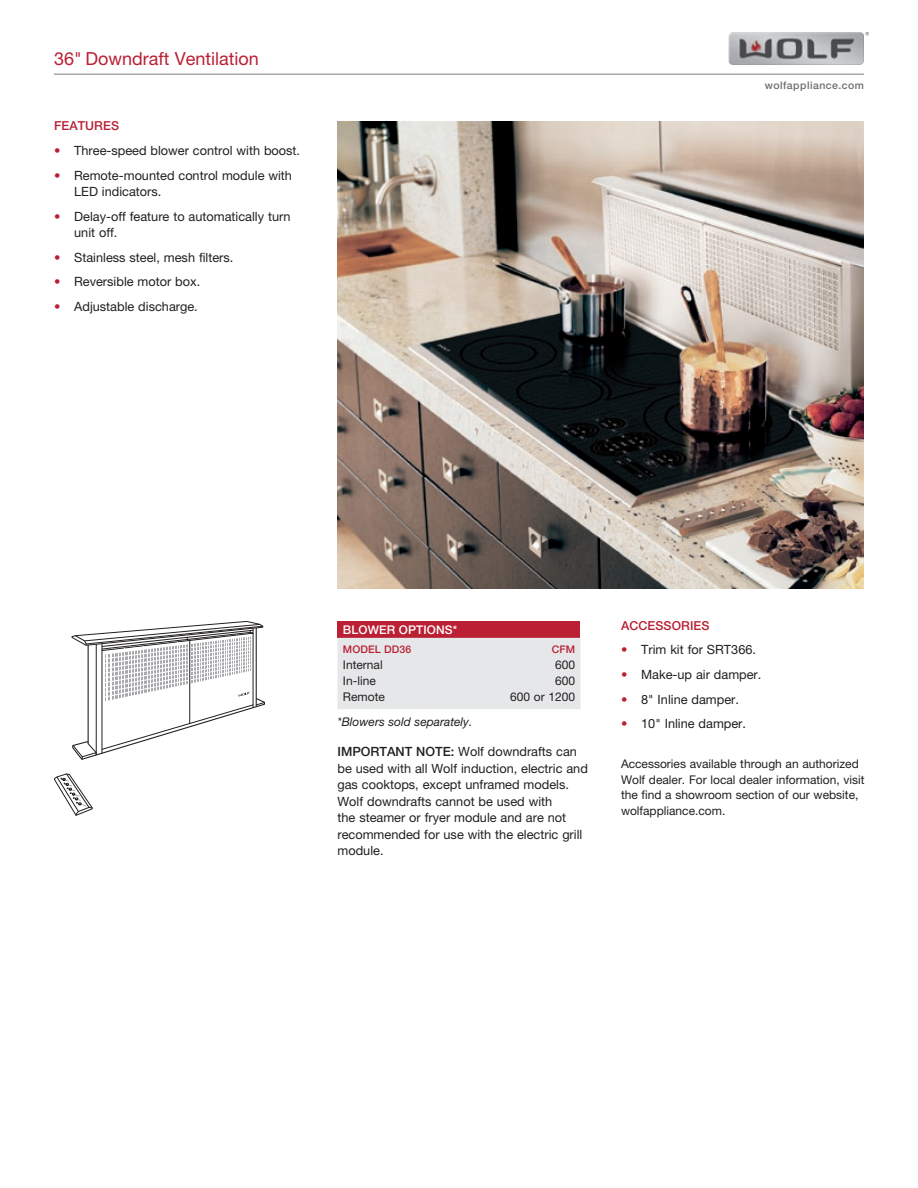
<style>
.page{position:relative;width:918px;height:1188px;background:#fff}
.page>*{position:absolute;margin:0;border:0;box-sizing:border-box;transform-origin:0 0}
.t1{font:18px "Helvetica Neue LT Std";color:#ba1f33}
.t2{font:12.75px/16.5px "Helvetica Neue LT Std";color:#231f20}
.t3{font:500 12.3px "Helvetica Neue LT Std";letter-spacing:.01em;color:#ba1f33}
.t4{font:12px/15.8px "Helvetica Neue LT Std";color:#231f20}
.t5{font:italic 12px "Helvetica Neue LT Std";color:#231f20}
.t6{font:500 12px "Helvetica Neue LT Std";letter-spacing:.01em;color:#fff}
.t7{font:500 10.5px "Helvetica Neue LT Std";letter-spacing:.045em;color:#6c6d70}
.t8{font:500 10.5px "Helvetica Neue LT Std";letter-spacing:.01em;color:#ba1f33}
.s1{color:#ba1f33}
.s2{font-weight:500}
</style>
<div class="page">
<hr style="left:54px;top:74px;width:810px;height:1px;background:#a8a9ad">
<svg style="left:865px;top:32px;width:4px;height:3px"></svg>
<img style="left:729px;top:32px;width:135px;height:33px">
<svg style="left:71px;top:621px;width:194px;height:139px"></svg>
<svg style="left:54px;top:773px;width:39px;height:43px"></svg>
<img style="left:338px;top:122px;width:526px;height:467px">
<div style="left:338px;top:621px;width:242px;height:17px;background:#ba1f33"></div>
<div style="left:338px;top:638px;width:242px;height:71px;background:#e6e7e9"></div>
<h1 class="t1" style="left:54px;top:48px;width:206px">36" Downdraft Ventilation</h1>
<p class="t3" style="left:54px;top:119px;width:67px">FEATURES</p>
<p class="t2" style="left:54px;top:142px;width:248px"><span class="s1">•</span> Three-speed blower control with boost.</p>
<p class="t2" style="left:74px;top:167px;width:219px;text-indent:-20px"><span class="s1">•</span> Remote-mounted control module with<br>LED indicators.</p>
<p class="t2" style="left:74px;top:208px;width:218px;text-indent:-20px"><span class="s1">•</span> Delay-off feature to automatically turn unit off.</p>
<p class="t2" style="left:54px;top:249px;width:181px"><span class="s1">•</span> Stainless steel, mesh filters.</p>
<p class="t2" style="left:54px;top:273px;width:148px"><span class="s1">•</span> Reversible motor box.</p>
<p class="t2" style="left:54px;top:298px;width:145px"><span class="s1">•</span> Adjustable discharge.</p>
<p class="t7" style="left:765px;top:79px;width:101px">wolfappliance.com</p>
<p class="t6" style="left:343px;top:622px;width:116px">BLOWER OPTIONS*</p>
<p class="t8" style="left:343px;top:643px;width:70px">MODEL DD36</p>
<p class="t8" style="left:552px;top:643px;width:25px">CFM</p>
<p class="t4" style="left:343px;top:657px;width:41px">Internal</p>
<p class="t4" style="left:555px;top:657px;width:22px">600</p>
<p class="t4" style="left:343px;top:673px;width:34px">In-line</p>
<p class="t4" style="left:555px;top:673px;width:22px">600</p>
<p class="t4" style="left:343px;top:689px;width:44px">Remote</p>
<p class="t4" style="left:510px;top:689px;width:66px">600 or 1200</p>
<p class="t5" style="left:338px;top:715px;width:136px">*Blowers sold separately.</p>
<p class="t2" style="left:338px;top:743px;width:252px"><span class="s2">IMPORTANT NOTE:</span> Wolf downdrafts can be used with all Wolf induction, electric and gas cooktops, except unframed models.<br>Wolf downdrafts cannot be used with<br>the steamer or fryer module and are not recommended for use with the electric grill module.</p>
<p class="t3" style="left:621px;top:618px;width:90px">ACCESSORIES</p>
<p class="t2" style="left:621px;top:641px;width:137px"><span class="s1">•</span> Trim kit for SRT366.</p>
<p class="t2" style="left:621px;top:666px;width:142px"><span class="s1">•</span> Make-up air damper.</p>
<p class="t2" style="left:621px;top:691px;width:119px"><span class="s1">•</span> 8" Inline damper.</p>
<p class="t2" style="left:621px;top:715px;width:127px"><span class="s1">•</span> 10" Inline damper.</p>
<p class="t4" style="left:621px;top:756px;width:245px">Accessories available through an authorized Wolf dealer. For local dealer information, visit the find a showroom section of our website, wolfappliance.com.</p>
</div>
